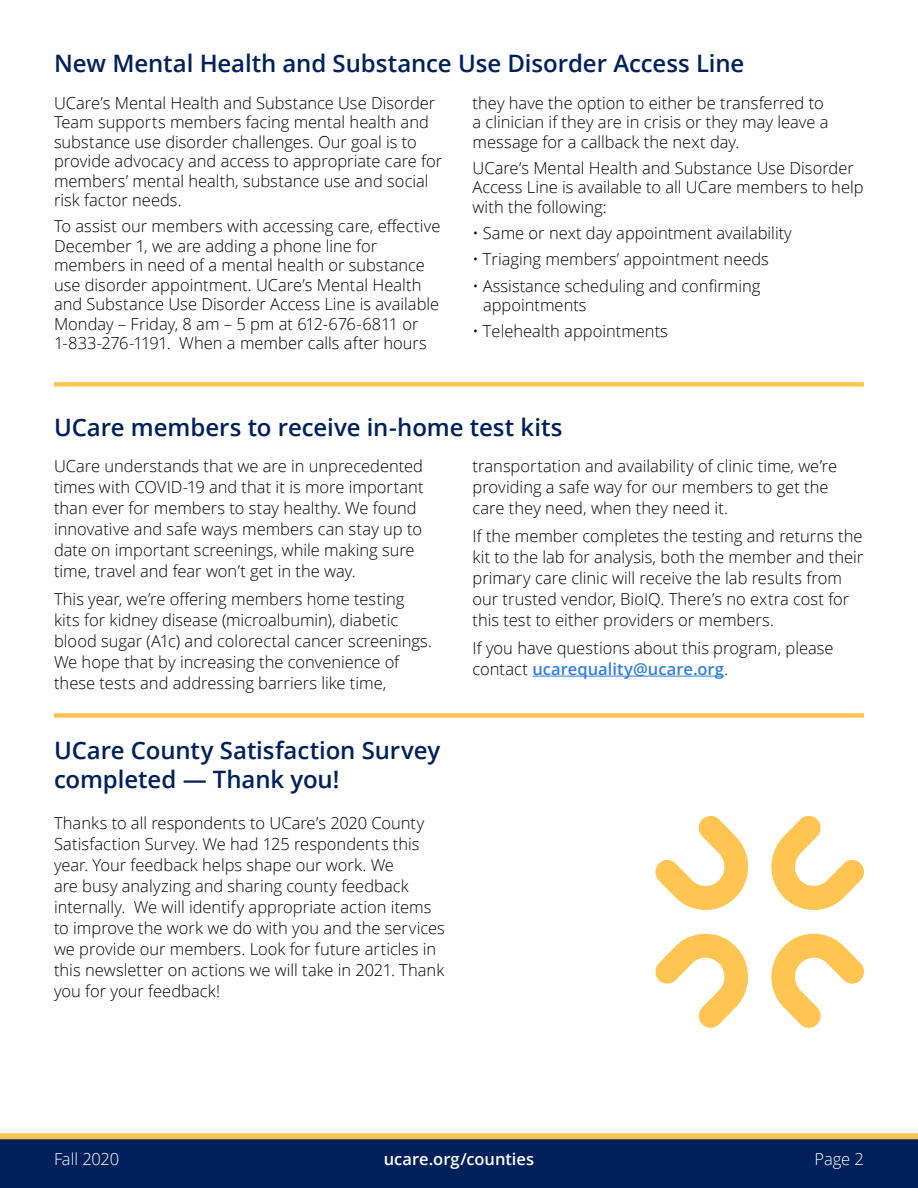
<style>
.page{position:relative;width:918px;height:1188px;background:#fff}
.page>*{position:absolute;margin:0;border:0;box-sizing:border-box;transform-origin:0 0}
.t1{font:600 24px/28.5px "Open Sans";letter-spacing:-.005em;color:#00205b}
.t2{font:300 16.5px/21px "Open Sans";color:#000}
.t3{font:600 16.5px "Open Sans";color:#fff}
.t4{font:300 16.5px "Open Sans";letter-spacing:-.01em;color:#fff}
.s1{font-weight:600;color:#307fe2}
</style>
<div class="page">
<svg style="left:0;top:1133px;width:918px;height:55px;background:#1c335a"></svg>
<svg style="left:771px;top:815px;width:93px;height:95px"></svg>
<svg style="left:655px;top:933px;width:93px;height:95px"></svg>
<svg style="left:655px;top:815px;width:93px;height:95px"></svg>
<svg style="left:771px;top:933px;width:93px;height:95px"></svg>
<div style="left:54px;top:382px;width:810px;height:5px;background:#fec553"></div>
<hr style="left:532px;top:676px;width:192px;height:1px;background:#307fe2">
<div style="left:54px;top:713px;width:810px;height:5px;background:#fec553"></div>
<p class="t1" style="left:54px;top:49px;width:692px">New Mental Health and Substance Use Disorder Access Line</p>
<p class="t2" style="left:54px;top:93px;width:390px;line-height:19.5px">UCare’s Mental Health and Substance Use Disorder Team supports members facing mental health and substance use disorder challenges. Our goal is to provide advocacy and access to appropriate care for members’ mental health, substance use and social risk factor needs.</p>
<p class="t2" style="left:54px;top:216px;width:388px;line-height:19.5px">To assist our members with accessing care, effective December 1, we are adding a phone line for members in need of a mental health or substance use disorder appointment. UCare’s Mental Health and Substance Use Disorder Access Line is available Monday – Friday, 8 am – 5 pm at 612-676-6811 or 1-833-276-1191. When a member calls after hours</p>
<p class="t2" style="left:472px;top:93px;width:358px;line-height:19.5px">they have the option to either be transferred to a clinician if they are in crisis or they may leave a message for a callback the next day.</p>
<p class="t2" style="left:472px;top:158px;width:393px;line-height:19.5px">UCare’s Mental Health and Substance Use Disorder<br>Access Line is available to all UCare members to help with the following:</p>
<p class="t2" style="left:472px;top:222px;width:321px">• Same or next day appointment availability</p>
<p class="t2" style="left:472px;top:249px;width:298px">• Triaging members’ appointment needs</p>
<p class="t2" style="left:483px;top:276px;width:279px;line-height:19.5px;text-indent:-10px">• Assistance scheduling and confirming appointments</p>
<p class="t2" style="left:472px;top:321px;width:197px">• Telehealth appointments</p>
<p class="t1" style="left:54px;top:413px;width:510px">UCare members to receive in-home test kits</p>
<p class="t2" style="left:54px;top:455px;width:371px">UCare understands that we are in unprecedented times with COVID-19 and that it is more important than ever for members to stay healthy. We found innovative and safe ways members can stay up to date on important screenings, while making sure time, travel and fear won’t get in the way.</p>
<p class="t2" style="left:54px;top:588px;width:380px">This year, we’re offering members home testing kits for kidney disease (microalbumin), diabetic blood sugar (A1c) and colorectal cancer screenings.<br>We hope that by increasing the convenience of these tests and addressing barriers like time,</p>
<p class="t1" style="left:54px;top:736px;width:388px">UCare County Satisfaction Survey completed — Thank you!</p>
<p class="t2" style="left:54px;top:812px;width:393px">Thanks to all respondents to UCare’s 2020 County Satisfaction Survey. We had 125 respondents this year. Your feedback helps shape our work. We<br>are busy analyzing and sharing county feedback internally. We will identify appropriate action items to improve the work we do with you and the services we provide our members. Look for future articles in this newsletter on actions we will take in 2021. Thank you for your feedback!</p>
<p class="t2" style="left:472px;top:455px;width:366px">transportation and availability of clinic time, we’re providing a safe way for our members to get the care they need, when they need it.</p>
<p class="t2" style="left:472px;top:525px;width:392px">If the member completes the testing and returns the kit to the lab for analysis, both the member and their primary care clinic will receive the lab results from our trusted vendor, BioIQ. There’s no extra cost for this test to either providers or members.</p>
<p class="t2" style="left:472px;top:637px;width:363px">If you have questions about this program, please contact <span class="s1">ucarequality@ucare.org</span>.</p>
<p class="t4" style="left:54px;top:1148px;width:67px">Fall 2020</p>
<p class="t3" style="left:384px;top:1148px;width:152px">ucare.org/counties</p>
<p class="t4" style="left:815px;top:1148px;width:51px">Page 2</p>
</div>
